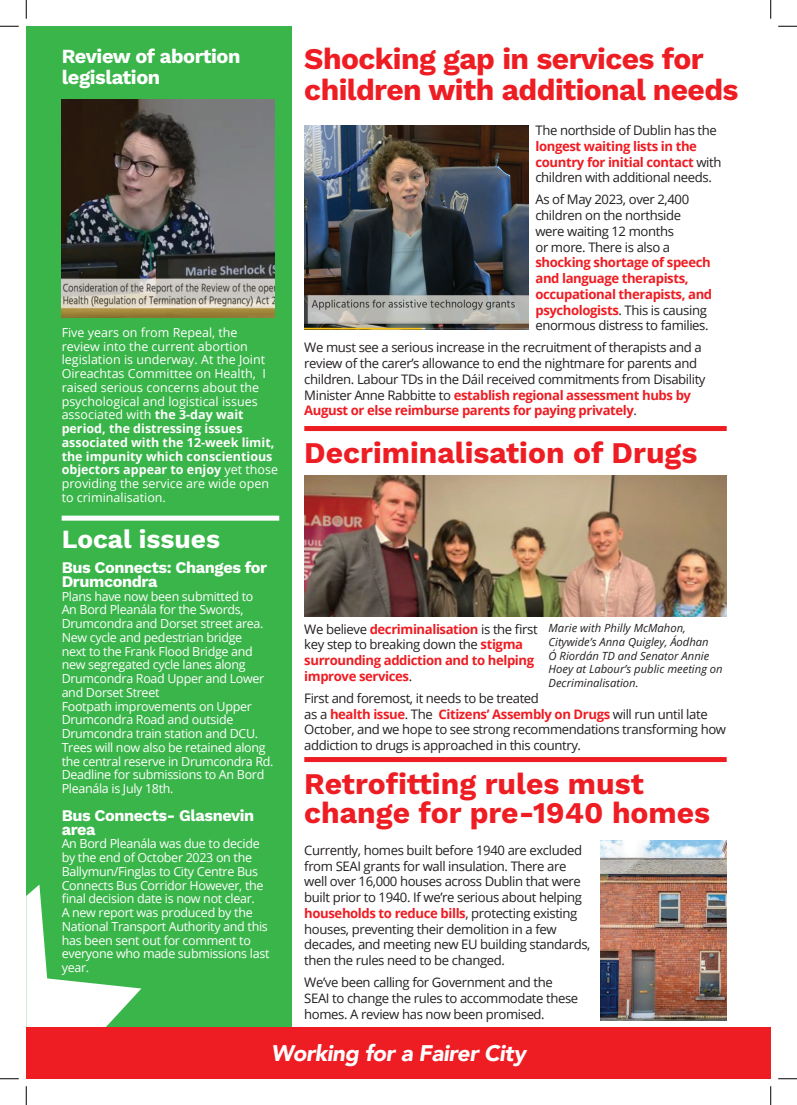
<style>
.page{position:relative;width:797px;height:1105px;background:#fff}
.page>*{position:absolute;margin:0;border:0;box-sizing:border-box;transform-origin:0 0}
.t1{font:700 30px/28.8px "Work Sans";letter-spacing:-.005em;color:#ee1d23}
.t2{font:700 26.25px "Work Sans";color:#fff}
.t3{font:900 22.5px "Avenir";color:#fff}
.t4{font:700 20px/21.2px "Work Sans";letter-spacing:-.02em;color:#fff}
.t5{font:700 16.25px/13.8px "Work Sans";letter-spacing:-.025em;color:#fff}
.t6{font:13.12px/15.8px "Open Sans";letter-spacing:-.03em;color:#231f20}
.t7{font:700 13.12px/15.8px "Open Sans";letter-spacing:-.03em;color:#ee1d23}
.t8{font:12.5px/13.8px "Open Sans";letter-spacing:-.025em;color:#fff}
.t9{font:12.5px/13.8px "Open Sans";color:#fff}
.t10{font:italic 11.25px/13.8px "Open Sans";color:#231f20}
.s1{font-weight:700}
.s2{font-weight:400;color:#231f20}
.s3{font-weight:700;color:#ee1d23}
</style>
<div class="page">
<div style="left:26px;top:26px;width:266px;height:1053px;background:#3ab54a"></div>
<svg style="left:26px;top:884px;width:115px;height:143px"></svg>
<div style="left:304px;top:426px;width:422px;height:5px;background:#ee1d23"></div>
<div style="left:304px;top:757px;width:422px;height:5px;background:#ee1d23"></div>
<div style="left:26px;top:1027px;width:744px;height:52px;background:#ee1d23"></div>
<img style="left:304px;top:125px;width:224px;height:204px">
<img style="left:304px;top:475px;width:422px;height:142px">
<img style="left:600px;top:840px;width:126px;height:180px">
<div style="left:62px;top:516px;width:217px;height:5px;background:#fff"></div>
<img style="left:62px;top:99px;width:212px;height:219px">
<svg style="left:0;top:25px;width:19px;height:2px"></svg>
<svg style="left:778px;top:25px;width:19px;height:2px"></svg>
<svg style="left:0;top:1078px;width:19px;height:1px"></svg>
<svg style="left:778px;top:1078px;width:19px;height:1px"></svg>
<svg style="left:25px;top:0;width:2px;height:19px"></svg>
<svg style="left:25px;top:1086px;width:2px;height:19px"></svg>
<svg style="left:770px;top:0;width:1px;height:19px"></svg>
<svg style="left:770px;top:1086px;width:1px;height:19px"></svg>
<h3 class="t4" style="left:62px;top:45px;width:180px">Review of abortion legislation</h3>
<p class="t9" style="left:62px;top:325px;width:218px">Five years on from Repeal, the review into the current abortion legislation is underway. At the Joint Oireachtas Committee on Health, I raised serious concerns about the psychological and logistical issues associated with <span class="s1">the 3-day wait period, the distressing issues associated with the 12-week limit, the impunity which conscientious objectors appear to enjoy</span> yet those providing the service are wide open to criminalisation.</p>
<h2 class="t2" style="left:62px;top:519px;width:160px">Local issues</h2>
<p class="t5" style="left:62px;top:560px;width:207px">Bus Connects: Changes for<br>Drumcondra</p>
<p class="t8" style="left:62px;top:589px;width:213px">Plans have now been submitted to<br>An Bord Pleanála for the Swords,<br>Drumcondra and Dorset street area.<br>New cycle and pedestrian bridge<br>next to the Frank Flood Bridge and new segregated cycle lanes along<br>Drumcondra Road Upper and Lower and Dorset Street<br>Footpath improvements on Upper<br>Drumcondra Road and outside<br>Drumcondra train station and DCU.<br>Trees will now also be retained along the central reserve in Drumcondra Rd.<br>Deadline for submissions to An Bord<br>Pleanála is July 18th.</p>
<p class="t5" style="left:62px;top:808px;width:194px">Bus Connects- Glasnevin area</p>
<p class="t8" style="left:62px;top:836px;width:209px">An Bord Pleanála was due to decide by the end of October 2023 on the<br>Ballymun/Finglas to City Centre Bus<br>Connects Bus Corridor However, the final decision date is now not clear.<br>A new report was produced by the<br>National Transport Authority and this has been sent out for comment to everyone who made submissions last year.</p>
<h1 class="t1" style="left:304px;top:42px;width:436px;line-height:31.2px">Shocking gap in services for children with additional needs</h1>
<p class="t6" style="left:535px;top:122px;width:183px">The northside of Dublin has the</p>
<p class="t7" style="left:535px;top:138px;width:187px">longest waiting lists in the country for initial contact <span class="s2">with children with additional needs.</span></p>
<p class="t6" style="left:535px;top:191px;width:155px">As of May 2023, over 2,400 children on the northside were waiting 12 months or more. There is also a</p>
<p class="t7" style="left:535px;top:254px;width:178px">shocking shortage of speech and language therapists, occupational therapists, and psychologists<span class="s2">. This is causing enormous distress to families.</span></p>
<p class="t6" style="left:304px;top:339px;width:403px">We must see a serious increase in the recruitment of therapists and a review of the carer’s allowance to end the nightmare for parents and children. Labour TDs in the Dáil received commitments from Disability Minister Anne Rabbitte to <span class="s3">establish regional assessment hubs by August or else reimburse parents for paying privately</span>.</p>
<h1 class="t1" style="left:304px;top:437px;width:394px">Decriminalisation of Drugs</h1>
<p class="t7" style="left:304px;top:621px;width:235px"><span class="s2">We believe</span> decriminalisation <span class="s2">is the first key step to breaking down the</span> stigma surrounding addiction and to helping improve services<span class="s2">.</span></p>
<p class="t6" style="left:304px;top:690px;width:423px">First and foremost, it needs to be treated<br>as a <span class="s3">health issue</span>. The <span class="s3">Citizens’ Assembly on Drugs</span> will run until late October, and we hope to see strong recommendations transforming how addiction to drugs is approached in this country.</p>
<p class="t10" style="left:548px;top:621px;width:176px">Marie with Philly McMahon,<br>Citywide’s Anna Quigley, Áodhan<br>Ó Riordán TD and Senator Annie<br>Hoey at Labour’s public meeting on<br>Decriminalisation.</p>
<h1 class="t1" style="left:304px;top:768px;width:407px">Retrofitting rules must change for pre-1940 homes</h1>
<p class="t6" style="left:304px;top:842px;width:288px">Currently, homes built before 1940 are excluded from SEAI grants for wall insulation. There are well over 16,000 houses across Dublin that were built prior to 1940. If we’re serious about helping <span class="s3">households to reduce bills</span>, protecting existing houses, preventing their demolition in a few decades, and meeting new EU building standards, then the rules need to be changed.</p>
<p class="t6" style="left:304px;top:974px;width:275px">We’ve been calling for Government and the<br>SEAI to change the rules to accommodate these homes. A review has now been promised.</p>
<h3 class="t3" style="left:271px;top:1033px;width:261px">Working fora FairerCity</h3>
</div>
